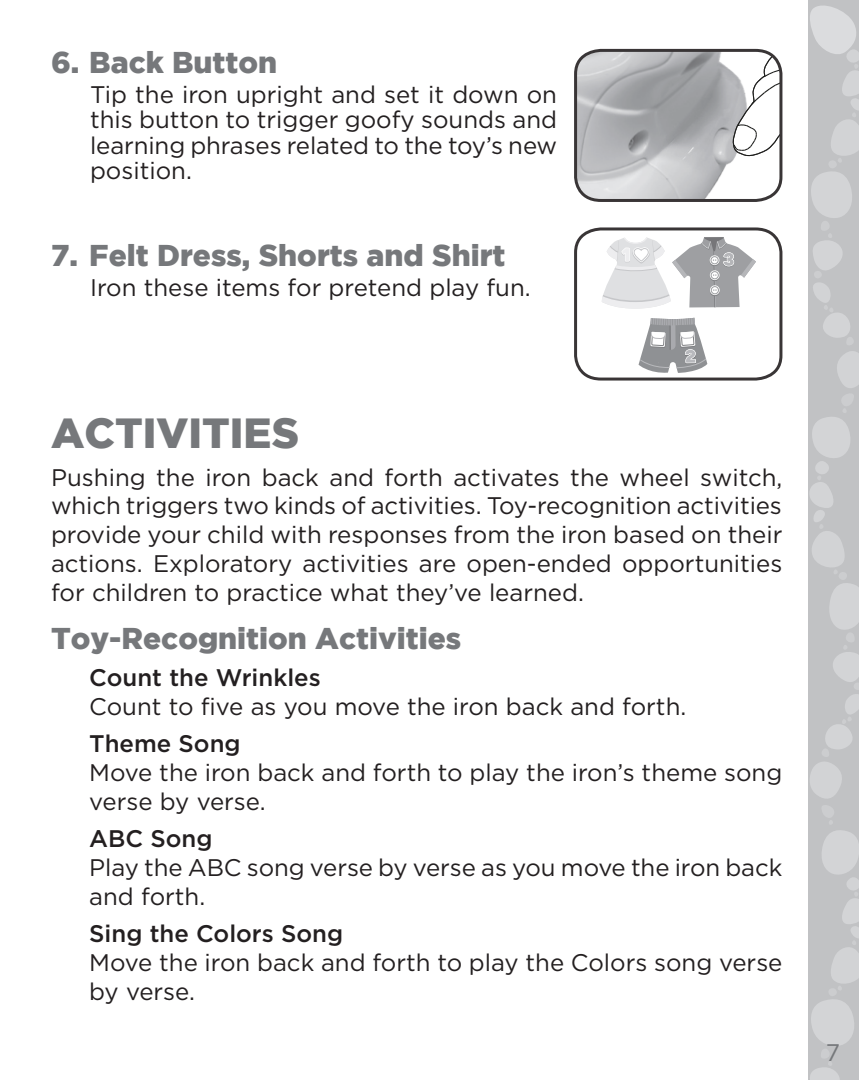
<style>
.page{position:relative;width:859px;height:1080px;background:#fff}
.page>*{position:absolute;margin:0;border:0;box-sizing:border-box;transform-origin:0 0}
.t1{font:900 42px "Gotham";color:#76787b}
.t2{font:900 30px "Gotham";color:#76787b}
.t3{font:24px/28.8px "Gotham HTF";color:#231f20}
.t4{font:500 24px "Gotham HTF";color:#231f20}
.t5{font:24px "Gotham HTF";color:#76787b}
</style>
<div class="page">
<svg style="left:808px;top:0;width:51px;height:1080px;background:#c7c8ca"></svg>
<svg style="left:638px;top:318px;width:69px;height:55px"></svg>
<svg style="left:602px;top:237px;width:154px;height:72px"></svg>
<div style="left:574px;top:227px;width:208px;height:154px;border:3px solid #231f20;border-radius:25px"></div>
<img style="left:576px;top:53px;width:205px;height:147px">
<svg style="left:732px;top:50px;width:49px;height:125px"></svg>
<div style="left:574px;top:49px;width:208px;height:153px;border:3px solid #231f20;border-radius:25px"></div>
<p class="t2" style="left:51px;top:45px;width:228px">6. Back Button</p>
<p class="t3" style="left:90px;top:81px;width:469px;line-height:25.5px;text-align:justify">Tip the iron upright and set it down on this button to trigger goofy sounds and learning phrases related to the toy’s new position.</p>
<p class="t2" style="left:51px;top:238px;width:456px">7. Felt Dress, Shorts and Shirt</p>
<p class="t3" style="left:90px;top:273px;width:442px">Iron these items for pretend play fun.</p>
<h1 class="t1" style="left:51px;top:409px;width:250px">ACTIVITIES</h1>
<p class="t3" style="left:51px;top:462px;width:733px;text-align:justify">Pushing the iron back and forth activates the wheel switch, which triggers two kinds of activities. Toy-recognition activities provide your child with responses from the iron based on their actions. Exploratory activities are open-ended opportunities for children to practice what they’ve learned.</p>
<p class="t2" style="left:51px;top:621px;width:412px">Toy-Recognition Activities</p>
<p class="t4" style="left:89px;top:664px;width:233px">Count the Wrinkles</p>
<p class="t3" style="left:89px;top:692px;width:598px">Count to five as you move the iron back and forth.</p>
<p class="t4" style="left:89px;top:730px;width:153px">Theme Song</p>
<p class="t3" style="left:89px;top:758px;width:694px">Move the iron back and forth to play the iron’s theme song verse by verse.</p>
<p class="t4" style="left:89px;top:825px;width:125px">ABC Song</p>
<p class="t3" style="left:89px;top:853px;width:695px">Play the ABC song verse by verse as you move the iron back and forth.</p>
<p class="t4" style="left:89px;top:920px;width:255px">Sing the Colors Song</p>
<p class="t3" style="left:89px;top:948px;width:695px">Move the iron back and forth to play the Colors song verse by verse.</p>
<p class="t5" style="left:826px;top:1039px;width:16px">7</p>
</div>
